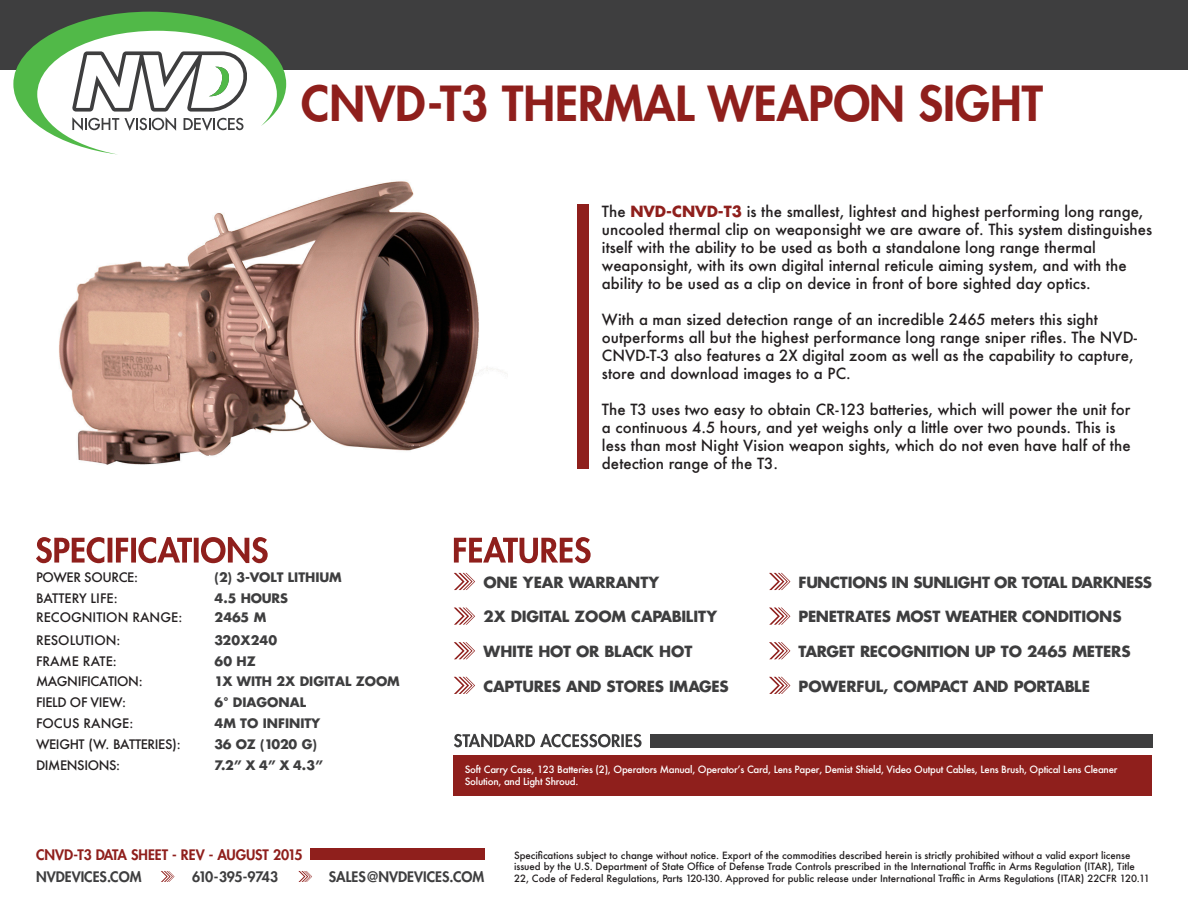
<style>
.page{position:relative;width:1188px;height:918px;background:#fff}
.page>*{position:absolute;margin:0;border:0;box-sizing:border-box;transform-origin:0 0}
.t1{font:800 47.1px "Futura Std";color:#8f1f1c}
.Body{font:500 15px/18px "Futura";color:#231f20}
.Features_1{font:700 15px "Futura Std";letter-spacing:-.02em;color:#3e3e3f}
.Access{font:800 14.1px "Futura Std";color:#3e3e3f}
.Access-2{font:800 14.1px "Futura Std";color:#8f1f1c}
.Access-3{font:800 14.1px "Futura Std";letter-spacing:-.03em;color:#3e3e3f}
.Specs_1{font:700 12.75px "Futura Std";color:#3e3e3f}
.Paragraph_Style_1{font:500 12.75px "Futura";letter-spacing:-.03em;color:#231f20}
.Paragraph_Style_1-2{font:500 12.75px "Futura";color:#231f20}
.Body-2{font:500 9.75px/11.7px "Futura";letter-spacing:-.005em;color:#231f20}
.t2{font:500 9.75px/12px "Futura";letter-spacing:-.025em;color:#fff}
.s1{font-family:"Futura Std";font-weight:700;color:#8f1f1c}
</style>
<div class="page">
<img style="left:59px;top:181px;width:449px;height:284px">
<div style="left:0;top:0;width:1188px;height:69px;background:#3e3e3f"></div>
<svg style="left:13px;top:12px;width:273px;height:143px"></svg>
<svg style="left:298px;top:871px;width:14px;height:11px"></svg>
<svg style="left:161px;top:871px;width:14px;height:11px"></svg>
<div style="left:310px;top:848px;width:174px;height:12px;background:#8f1f1c"></div>
<div style="left:577px;top:204px;width:11px;height:265px;background:#8f1f1c"></div>
<svg style="left:454px;top:537px;width:137px;height:26px"></svg>
<svg style="left:36px;top:537px;width:232px;height:26px"></svg>
<svg style="left:454px;top:573px;width:21px;height:17px"></svg>
<svg style="left:769px;top:573px;width:21px;height:17px"></svg>
<svg style="left:454px;top:608px;width:21px;height:17px"></svg>
<svg style="left:769px;top:608px;width:21px;height:17px"></svg>
<svg style="left:454px;top:642px;width:21px;height:17px"></svg>
<svg style="left:769px;top:642px;width:21px;height:17px"></svg>
<svg style="left:454px;top:677px;width:21px;height:17px"></svg>
<svg style="left:769px;top:677px;width:21px;height:17px"></svg>
<div style="left:454px;top:755px;width:698px;height:40px;background:#8f1f1c"></div>
<svg style="left:454px;top:734px;width:188px;height:13px"></svg>
<div style="left:650px;top:734px;width:502px;height:13px;background:#3e3e3f"></div>
<p class="t1" style="left:301px;top:73px;width:743px">CNVD-T3 THERMAL WEAPON SIGHT</p>
<p class="Paragraph_Style_1" style="left:36px;top:569px;width:104px">POWER SOURCE:</p>
<p class="Specs_1" style="left:215px;top:569px;width:129px">(2) 3-VOLT LITHIUM</p>
<p class="Paragraph_Style_1-2" style="left:36px;top:590px;width:83px">BATTERY LIFE:</p>
<p class="Specs_1" style="left:215px;top:590px;width:75px">4.5 HOURS</p>
<p class="Paragraph_Style_1-2" style="left:36px;top:608px;width:148px">RECOGNITION RANGE:</p>
<p class="Specs_1" style="left:215px;top:608px;width:53px">2465 M</p>
<p class="Paragraph_Style_1-2" style="left:36px;top:652px;width:82px">FRAME RATE:</p>
<p class="Specs_1" style="left:215px;top:652px;width:43px">60 HZ</p>
<p class="Paragraph_Style_1" style="left:36px;top:673px;width:108px">MAGNIFICATION:</p>
<p class="Specs_1" style="left:215px;top:673px;width:187px">1X WITH 2X DIGITAL ZOOM</p>
<p class="Paragraph_Style_1" style="left:36px;top:694px;width:92px">FIELD OF VIEW:</p>
<p class="Specs_1" style="left:215px;top:694px;width:93px">6° DIAGONAL</p>
<p class="Paragraph_Style_1-2" style="left:36px;top:715px;width:99px">FOCUS RANGE:</p>
<p class="Specs_1" style="left:215px;top:715px;width:107px">4M TO INFINITY</p>
<p class="Paragraph_Style_1" style="left:36px;top:735px;width:146px">WEIGHT (W. BATTERIES):</p>
<p class="Specs_1" style="left:215px;top:736px;width:104px">36 OZ (1020 G)</p>
<p class="Paragraph_Style_1" style="left:36px;top:756px;width:86px">DIMENSIONS:</p>
<p class="Specs_1" style="left:215px;top:756px;width:110px">7.2” X 4” X 4.3”</p>
<p class="Paragraph_Style_1-2" style="left:36px;top:631px;width:86px">RESOLUTION:</p>
<p class="Specs_1" style="left:215px;top:632px;width:64px">320X240</p>
<p class="Body" style="left:602px;top:202px;width:552px">The <span class="s1">NVD-CNVD-T3</span> is the smallest, lightest and highest performing long range, uncooled thermal clip on weaponsight we are aware of. This system distinguishes itself with the ability to be used as both a standalone long range thermal weaponsight, with its own digital internal reticule aiming system, and with the ability to be used as a clip on device in front of bore sighted day optics.</p>
<p class="Body" style="left:602px;top:310px;width:536px">With a man sized detection range of an incredible 2465 meters this sight outperforms all but the highest performance long range sniper rifles. The NVD-CNVD-T-3 also features a 2X digital zoom as well as the capability to capture, store and download images to a PC.</p>
<p class="Body" style="left:602px;top:400px;width:530px">The T3 uses two easy to obtain CR-123 batteries, which will power the unit for a continuous 4.5 hours, and yet weighs only a little over two pounds. This is less than most Night Vision weapon sights, which do not even have half of the detection range of the T3.</p>
<p class="Features_1" style="left:484px;top:572px;width:177px">ONE YEAR WARRANTY</p>
<p class="Features_1" style="left:799px;top:572px;width:355px">FUNCTIONS IN SUNLIGHT OR TOTAL DARKNESS</p>
<p class="Features_1" style="left:484px;top:607px;width:235px">2X DIGITAL ZOOM CAPABILITY</p>
<p class="Features_1" style="left:799px;top:607px;width:325px">PENETRATES MOST WEATHER CONDITIONS</p>
<p class="Features_1" style="left:484px;top:641px;width:210px">WHITE HOT OR BLACK HOT</p>
<p class="Features_1" style="left:799px;top:641px;width:334px">TARGET RECOGNITION UP TO 2465 METERS</p>
<p class="Features_1" style="left:484px;top:676px;width:247px">CAPTURES AND STORES IMAGES</p>
<p class="Features_1" style="left:799px;top:676px;width:293px">POWERFUL, COMPACT AND PORTABLE</p>
<p class="t2" style="left:465px;top:763px;width:654px">Soft Carry Case, 123 Batteries (2), Operators Manual, Operator’s Card, Lens Paper, Demist Shield, Video Output Cables, Lens Brush, Optical Lens Cleaner<br>Solution, and Light Shroud.</p>
<p class="Access-2" style="left:36px;top:846px;width:268px">CNVD-T3 DATA SHEET - REV - AUGUST 2015</p>
<p class="Access" style="left:36px;top:868px;width:107px">NVDEVICES.COM</p>
<p class="Access-3" style="left:192px;top:868px;width:88px">610-395-9743</p>
<p class="Access" style="left:329px;top:868px;width:157px">SALES@NVDEVICES.COM</p>
<p class="Body-2" style="left:514px;top:849px;width:637px">Specifications subject to change without notice. Export of the commodities described herein is strictly prohibited without a valid export license issued by the U.S. Department of State Office of Defense Trade Controls prescribed in the International Traffic in Arms Regulation (ITAR), Title<br>22, Code of Federal Regulations, Parts 120-130. Approved for public release under International Traffic in Arms Regulations (ITAR) 22CFR 120.11</p>
</div>
